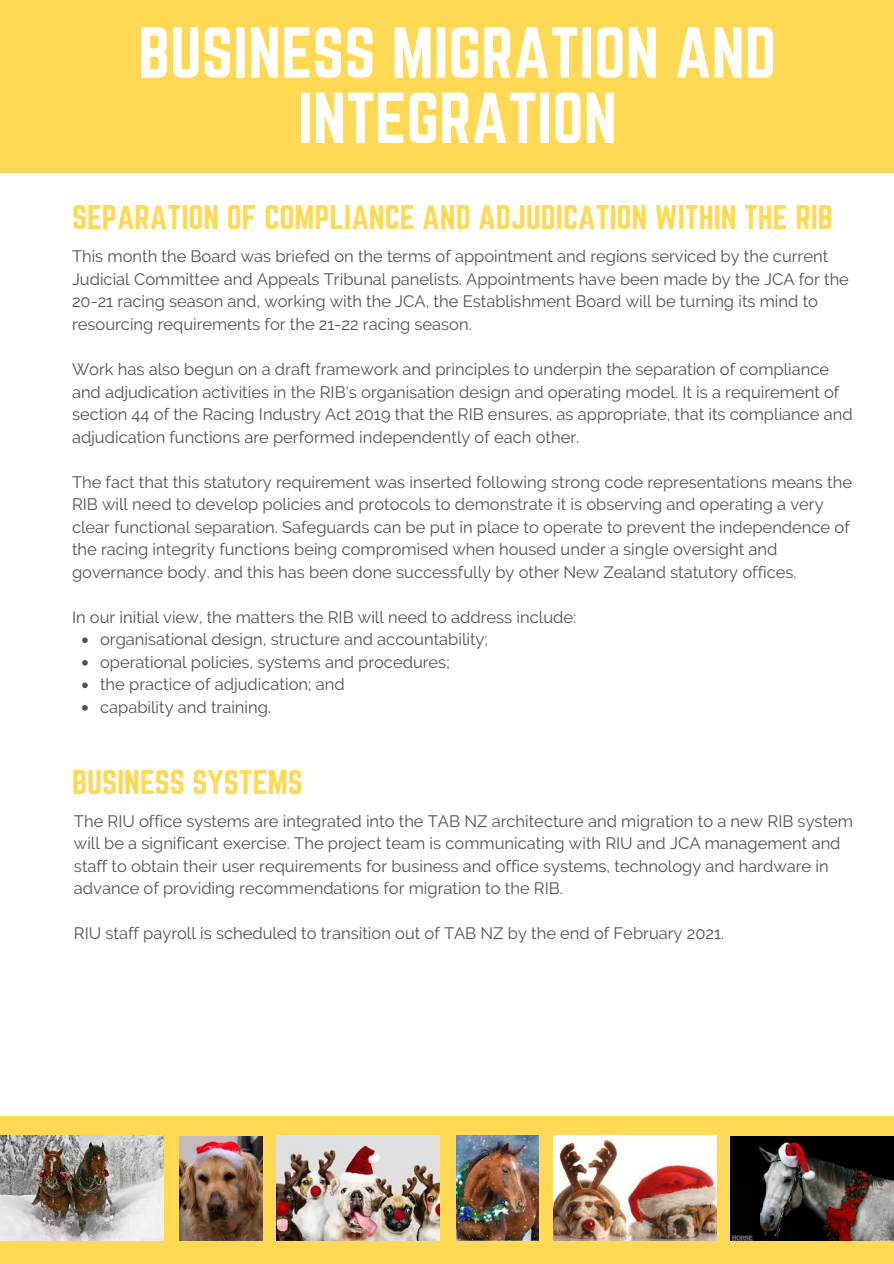
<style>
.page{position:relative;width:894px;height:1264px;background:#fff}
.page>*{position:absolute;margin:0;border:0;box-sizing:border-box;transform-origin:0 0}
.t1{font:63px/65.2px "Norwester";color:#fff;text-align:center}
.t2{font:30px "Norwester";color:#ffd953}
.t3{font:16.5px/22.5px "Raleway";color:#525252}
</style>
<div class="page">
<div style="left:0;top:0;width:893px;height:173px;background:#ffd953"></div>
<svg style="left:82px;top:637px;width:6px;height:6px"></svg>
<svg style="left:82px;top:660px;width:6px;height:5px"></svg>
<svg style="left:82px;top:682px;width:6px;height:6px"></svg>
<svg style="left:82px;top:705px;width:6px;height:5px"></svg>
<div style="left:0;top:1116px;width:893px;height:147px;background:#ffd953"></div>
<img style="left:553px;top:1135px;width:163px;height:105px">
<img style="left:180px;top:1136px;width:82px;height:104px">
<img style="left:276px;top:1135px;width:163px;height:105px">
<img style="left:0;top:1135px;width:163px;height:105px">
<img style="left:730px;top:1136px;width:163px;height:104px">
<img style="left:456px;top:1135px;width:83px;height:105px">
<p class="t1" style="left:138px;top:23px;width:639px">BUSINESS MIGRATION AND<br>INTEGRATION</p>
<p class="t2" style="left:72px;top:203px;width:762px">SEPARATION OF COMPLIANCE AND ADJUDICATION WITHIN THE RIB</p>
<p class="t3" style="left:72px;top:245px;width:778px">This month the Board was briefed on the terms of appointment and regions serviced by the current Judicial Committee and Appeals Tribunal panelists. Appointments have been made by the JCA for the 20-21 racing season and, working with the JCA, the Establishment Board will be turning its mind to resourcing requirements for the 21-22 racing season.</p>
<p class="t3" style="left:72px;top:358px;width:782px">Work has also begun on a draft framework and principles to underpin the separation of compliance and adjudication activities in the RIB's organisation design and operating model. It is a requirement of section 44 of the Racing Industry Act 2019 that the RIB ensures, as appropriate, that its compliance and adjudication functions are performed independently of each other.</p>
<p class="t3" style="left:72px;top:470px;width:781px">The fact that this statutory requirement was inserted following strong code representations means the RIB will need to develop policies and protocols to demonstrate it is observing and operating a very clear functional separation. Safeguards can be put in place to operate to prevent the independence of the racing integrity functions being compromised when housed under a single oversight and governance body. and this has been done successfully by other New Zealand statutory offices.</p>
<p class="t3" style="left:72px;top:605px;width:505px">In our initial view, the matters the RIB will need to address include:</p>
<p class="t3" style="left:100px;top:628px;width:389px">organisational design, structure and accountability;</p>
<p class="t3" style="left:100px;top:650px;width:351px">operational policies, systems and procedures;</p>
<p class="t3" style="left:100px;top:673px;width:246px">the practice of adjudication; and</p>
<p class="t3" style="left:100px;top:696px;width:172px">capability and training.</p>
<p class="t2" style="left:72px;top:768px;width:232px">BUSINESS SYSTEMS</p>
<p class="t3" style="left:74px;top:809px;width:780px">The RIU office systems are integrated into the TAB NZ architecture and migration to a new RIB system will be a significant exercise. The project team is communicating with RIU and JCA management and staff to obtain their user requirements for business and office systems, technology and hardware in advance of providing recommendations for migration to the RIB.</p>
<p class="t3" style="left:74px;top:922px;width:651px">RIU staff payroll is scheduled to transition out of TAB NZ by the end of February 2021.</p>
</div>
